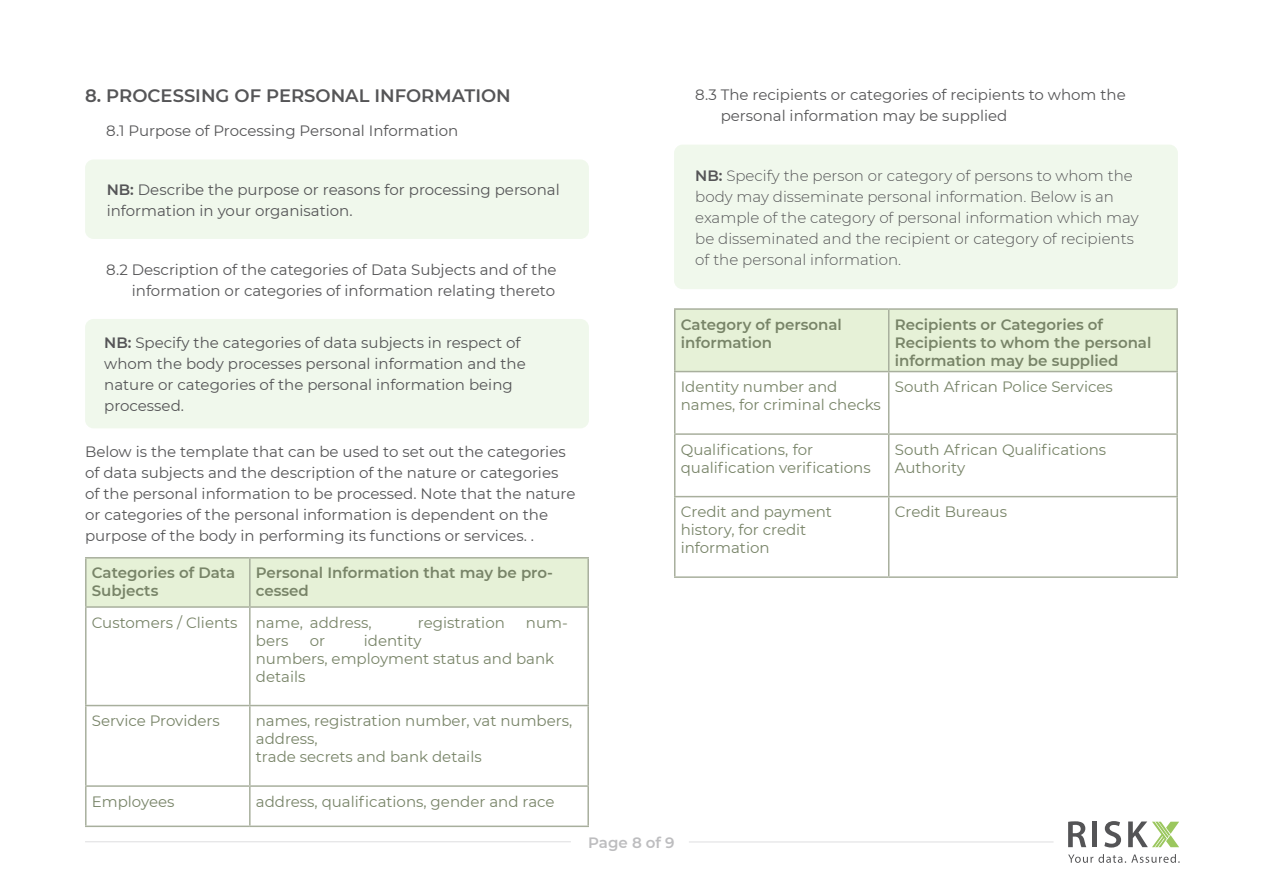
<style>
.page{position:relative;width:1263px;height:893px;background:#fff}
.page>*{position:absolute;margin:0;border:0;box-sizing:border-box;transform-origin:0 0}
.t1{font:600 18px "Montserrat";color:#555557}
.t2{font:15px/21px "Montserrat";color:#555557}
.t3{font:15px/18px "Montserrat";color:#788468}
.t4{font:300 15px/21px "Montserrat";color:#555557}
.t5{font:600 15px/18px "Montserrat";color:#788468}
.t6{font:600 15px "Montserrat";color:#bdbdbf}
.s1{font-weight:600}
</style>
<div class="page">
<hr style="left:85px;top:841px;width:486px;height:1px;background:#bdbdbf">
<hr style="left:689px;top:842px;width:364px;height:1px;background:#bdbdbf">
<svg style="left:1068px;top:821px;width:18px;height:26px"></svg>
<hr style="left:1093px;top:821px;width:4px;height:26px;background:#545456">
<svg style="left:1104px;top:821px;width:17px;height:26px"></svg>
<svg style="left:1128px;top:821px;width:51px;height:26px"></svg>
<svg style="left:1068px;top:854px;width:112px;height:9px"></svg>
<div style="left:674px;top:145px;width:504px;height:144px;background:#f0f8ec;border-radius:9px"></div>
<div style="left:85px;top:319px;width:504px;height:109px;background:#f0f8ec;border-radius:9px"></div>
<div style="left:87px;top:559px;width:500px;height:47px;background:#e6f1d7"></div>
<hr style="left:85px;top:557px;width:165px;height:2px;background:#a8af9d">
<hr style="left:85px;top:559px;width:2px;height:47px;background:#a8af9d">
<hr style="left:250px;top:557px;width:339px;height:2px;background:#a8af9d">
<hr style="left:249px;top:559px;width:2px;height:47px;background:#a8af9d">
<hr style="left:587px;top:559px;width:2px;height:47px;background:#a8af9d">
<hr style="left:85px;top:606px;width:165px;height:2px;background:#a8af9d">
<hr style="left:85px;top:608px;width:2px;height:97px;background:#a8af9d">
<hr style="left:250px;top:606px;width:339px;height:2px;background:#a8af9d">
<hr style="left:249px;top:608px;width:2px;height:97px;background:#a8af9d">
<hr style="left:587px;top:608px;width:2px;height:97px;background:#a8af9d">
<hr style="left:85px;top:705px;width:165px;height:1px;background:#a8af9d">
<hr style="left:85px;top:706px;width:2px;height:79px;background:#a8af9d">
<hr style="left:250px;top:705px;width:339px;height:1px;background:#a8af9d">
<hr style="left:249px;top:706px;width:2px;height:79px;background:#a8af9d">
<hr style="left:587px;top:706px;width:2px;height:79px;background:#a8af9d">
<hr style="left:85px;top:785px;width:165px;height:2px;background:#a8af9d">
<hr style="left:85px;top:787px;width:2px;height:39px;background:#a8af9d">
<hr style="left:250px;top:785px;width:339px;height:2px;background:#a8af9d">
<hr style="left:249px;top:787px;width:2px;height:39px;background:#a8af9d">
<hr style="left:587px;top:787px;width:2px;height:39px;background:#a8af9d">
<hr style="left:85px;top:826px;width:165px;height:1px;background:#a8af9d">
<hr style="left:250px;top:826px;width:339px;height:1px;background:#a8af9d">
<div style="left:675px;top:310px;width:501px;height:61px;background:#e6f1d7"></div>
<hr style="left:674px;top:308px;width:215px;height:2px;background:#a8af9d">
<hr style="left:674px;top:310px;width:1px;height:61px;background:#a8af9d">
<hr style="left:889px;top:308px;width:289px;height:2px;background:#a8af9d">
<hr style="left:888px;top:310px;width:1px;height:61px;background:#a8af9d">
<hr style="left:1176px;top:310px;width:2px;height:61px;background:#a8af9d">
<hr style="left:674px;top:371px;width:215px;height:1px;background:#a8af9d">
<hr style="left:674px;top:372px;width:1px;height:61px;background:#a8af9d">
<hr style="left:889px;top:371px;width:289px;height:1px;background:#a8af9d">
<hr style="left:888px;top:372px;width:1px;height:61px;background:#a8af9d">
<hr style="left:1176px;top:372px;width:2px;height:61px;background:#a8af9d">
<hr style="left:674px;top:433px;width:215px;height:2px;background:#a8af9d">
<hr style="left:674px;top:435px;width:1px;height:61px;background:#a8af9d">
<hr style="left:889px;top:433px;width:289px;height:2px;background:#a8af9d">
<hr style="left:888px;top:435px;width:1px;height:61px;background:#a8af9d">
<hr style="left:1176px;top:435px;width:2px;height:61px;background:#a8af9d">
<hr style="left:674px;top:496px;width:215px;height:1px;background:#a8af9d">
<hr style="left:674px;top:497px;width:1px;height:79px;background:#a8af9d">
<hr style="left:889px;top:496px;width:289px;height:1px;background:#a8af9d">
<hr style="left:888px;top:497px;width:1px;height:79px;background:#a8af9d">
<hr style="left:1176px;top:497px;width:2px;height:79px;background:#a8af9d">
<hr style="left:674px;top:576px;width:215px;height:2px;background:#a8af9d">
<hr style="left:889px;top:576px;width:289px;height:2px;background:#a8af9d">
<div style="left:85px;top:159px;width:504px;height:80px;background:#f0f8ec;border-radius:9px"></div>
<p class="t1" style="left:85px;top:83px;width:427px">8. PROCESSING OF PERSONAL INFORMATION</p>
<p class="t2" style="left:106px;top:120px;width:353px">8.1 Purpose of Processing Personal Information</p>
<p class="t2" style="left:107px;top:179px;width:454px"><span class="s1">NB:</span> Describe the purpose or reasons for processing personal information in your organisation.</p>
<p class="t2" style="left:106px;top:259px;width:452px;text-align:right">8.2 Description of the categories of Data Subjects and of the information or categories of information relating thereto</p>
<p class="t2" style="left:104px;top:331px;width:423px"><span class="s1">NB:</span> Specify the categories of data subjects in respect of whom the body processes personal information and the nature or categories of the personal information being processed.</p>
<p class="t2" style="left:85px;top:441px;width:492px">Below is the template that can be used to set out the categories of data subjects and the description of the nature or categories of the personal information to be processed. Note that the nature or categories of the personal information is dependent on the purpose of the body in performing its functions or services. .</p>
<p class="t5" style="left:92px;top:563px;width:145px">Categories of Data<br>Subjects</p>
<p class="t5" style="left:256px;top:563px;width:299px">Personal Information that may be pro&shy;cessed</p>
<p class="t3" style="left:92px;top:613px;width:281px">Customers / Clients name, address,</p>
<p class="t3" style="left:418px;top:613px;width:89px">registration</p>
<p class="t3" style="left:526px;top:613px;width:43px">num-</p>
<p class="t3" style="left:256px;top:631px;width:34px">bers</p>
<p class="t3" style="left:310px;top:631px;width:17px">or</p>
<p class="t3" style="left:256px;top:631px;width:300px;text-indent:108px">identity<br>numbers, employment status and bank details</p>
<p class="t3" style="left:92px;top:711px;width:130px">Service Providers</p>
<p class="t3" style="left:256px;top:711px;width:318px">names, registration number, vat numbers, address,<br>trade secrets and bank details</p>
<p class="t3" style="left:92px;top:792px;width:84px">Employees</p>
<p class="t3" style="left:256px;top:792px;width:300px">address, qualifications, gender and race</p>
<p class="t2" style="left:721px;top:83px;width:407px;text-indent:-25px">8.3 The recipients or categories of recipients to whom the personal information may be supplied</p>
<p class="t4" style="left:695px;top:165px;width:445px"><span class="s1">NB:</span> Specify the person or category of persons to whom the body may disseminate personal information. Below is an example of the category of personal information which may be disseminated and the recipient or category of recipients of the personal information.</p>
<p class="t5" style="left:681px;top:315px;width:163px">Category of personal information</p>
<p class="t5" style="left:895px;top:315px;width:258px">Recipients or Categories of<br>Recipients to whom the personal information may be supplied</p>
<p class="t3" style="left:681px;top:377px;width:202px">Identity number and names, for criminal checks</p>
<p class="t3" style="left:895px;top:377px;width:219px">South African Police Services</p>
<p class="t3" style="left:681px;top:440px;width:191px">Qualifications, for qualification verifications</p>
<p class="t3" style="left:895px;top:440px;width:213px">South African Qualifications<br>Authority</p>
<p class="t3" style="left:681px;top:502px;width:153px">Credit and payment history, for credit information</p>
<p class="t3" style="left:895px;top:502px;width:114px">Credit Bureaus</p>
<p class="t6" style="left:588px;top:832px;width:88px">Page 8 of 9</p>
</div>
